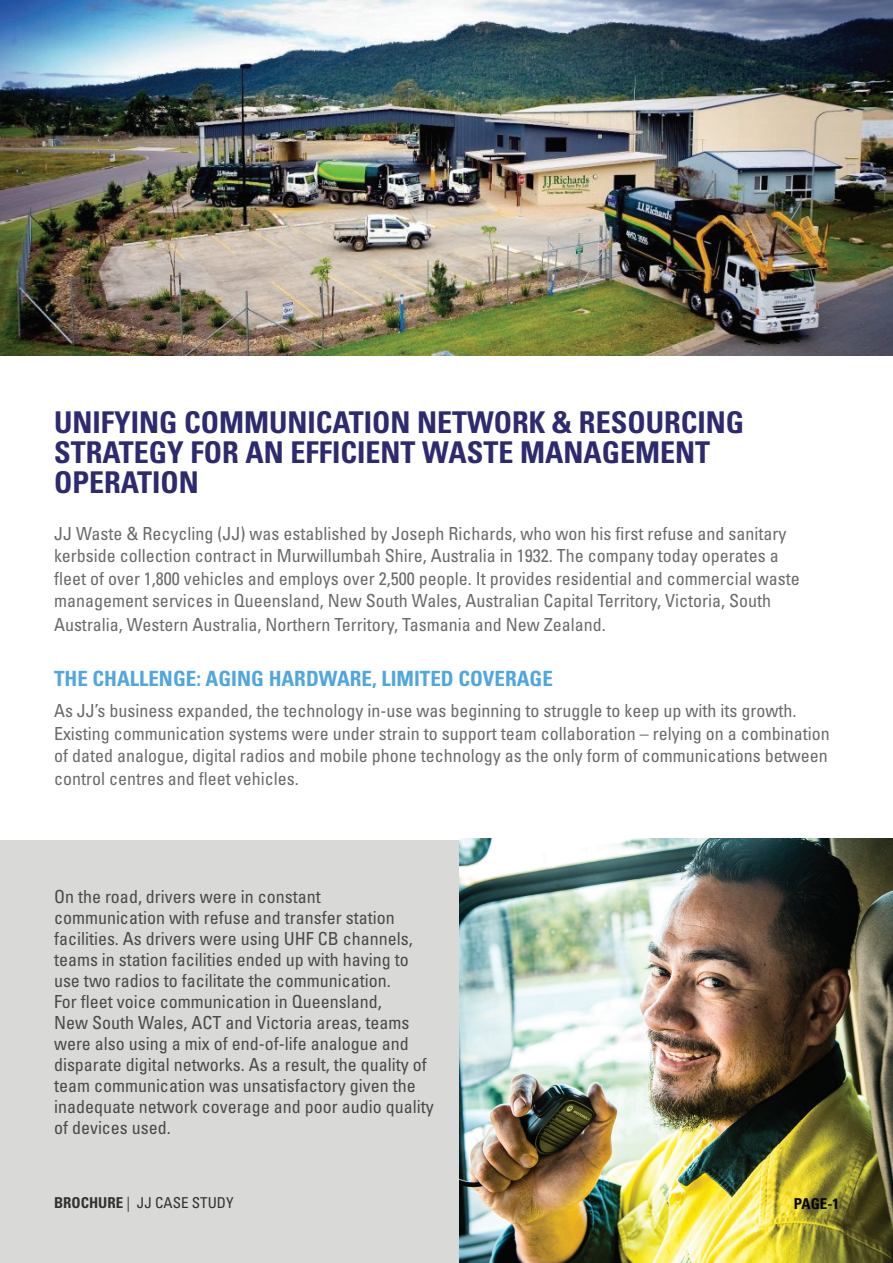
<style>
.page{position:relative;width:893px;height:1263px;background:#fff}
.page>*{position:absolute;margin:0;border:0;box-sizing:border-box;transform-origin:0 0}
.t1{font:700 condensed 30px/30px "Univers LT Std";color:#2d2a70}
.t2{font:700 condensed 21px "Univers LT Std";color:#50a7dd}
.t3{font:condensed 18px/22.8px "Univers LT Std";color:#6b6b6c}
.t4{font:condensed 18px/21px "Univers LT Std";color:#494a4a}
.t5{font:condensed 15px "Univers LT Std";color:#313232}
.t6{font:700 condensed 15px "Univers LT Std";color:#040503}
.s1{font-weight:700}
</style>
<div class="page">
<div style="left:0;top:840px;width:893px;height:423px;background:#d9d9d8"></div>
<img style="left:459px;top:838px;width:434px;height:425px">
<img style="left:0;top:0;width:893px;height:355px">
<h1 class="t1" style="left:54px;top:407px;width:691px">UNIFYING COMMUNICATION NETWORK &amp; RESOURCING<br>STRATEGY FOR AN EFFICIENT WASTE MANAGEMENT<br>OPERATION</h1>
<p class="t3" style="left:54px;top:521px;width:747px">JJ Waste &amp; Recycling (JJ) was established by Joseph Richards, who won his first refuse and sanitary kerbside collection contract in Murwillumbah Shire, Australia in 1932. The company today operates a fleet of over 1,800 vehicles and employs over 2,500 people. It provides residential and commercial waste management services in Queensland, New South Wales, Australian Capital Territory, Victoria, South Australia, Western Australia, Northern Territory, Tasmania and New Zealand.</p>
<p class="t2" style="left:54px;top:665px;width:500px">THE CHALLENGE: AGING HARDWARE, LIMITED COVERAGE</p>
<p class="t3" style="left:54px;top:699px;width:777px">As JJ’s business expanded, the technology in-use was beginning to struggle to keep up with its growth.<br>Existing communication systems were under strain to support team collaboration – relying on a combination of dated analogue, digital radios and mobile phone technology as the only form of communications between control centres and fleet vehicles.</p>
<p class="t4" style="left:54px;top:885px;width:381px">On the road, drivers were in constant communication with refuse and transfer station facilities. As drivers were using UHF CB channels, teams in station facilities ended up with having to use two radios to facilitate the communication.<br>For fleet voice communication in Queensland,<br>New South Wales, ACT and Victoria areas, teams were also using a mix of end-of-life analogue and disparate digital networks. As a result, the quality of team communication was unsatisfactory given the inadequate network coverage and poor audio quality of devices used.</p>
<p class="t5" style="left:54px;top:1193px;width:181px"><span class="s1">BROCHURE</span> | JJ CASE STUDY</p>
<p class="t6" style="left:794px;top:1195px;width:47px">PAGE-1</p>
</div>
